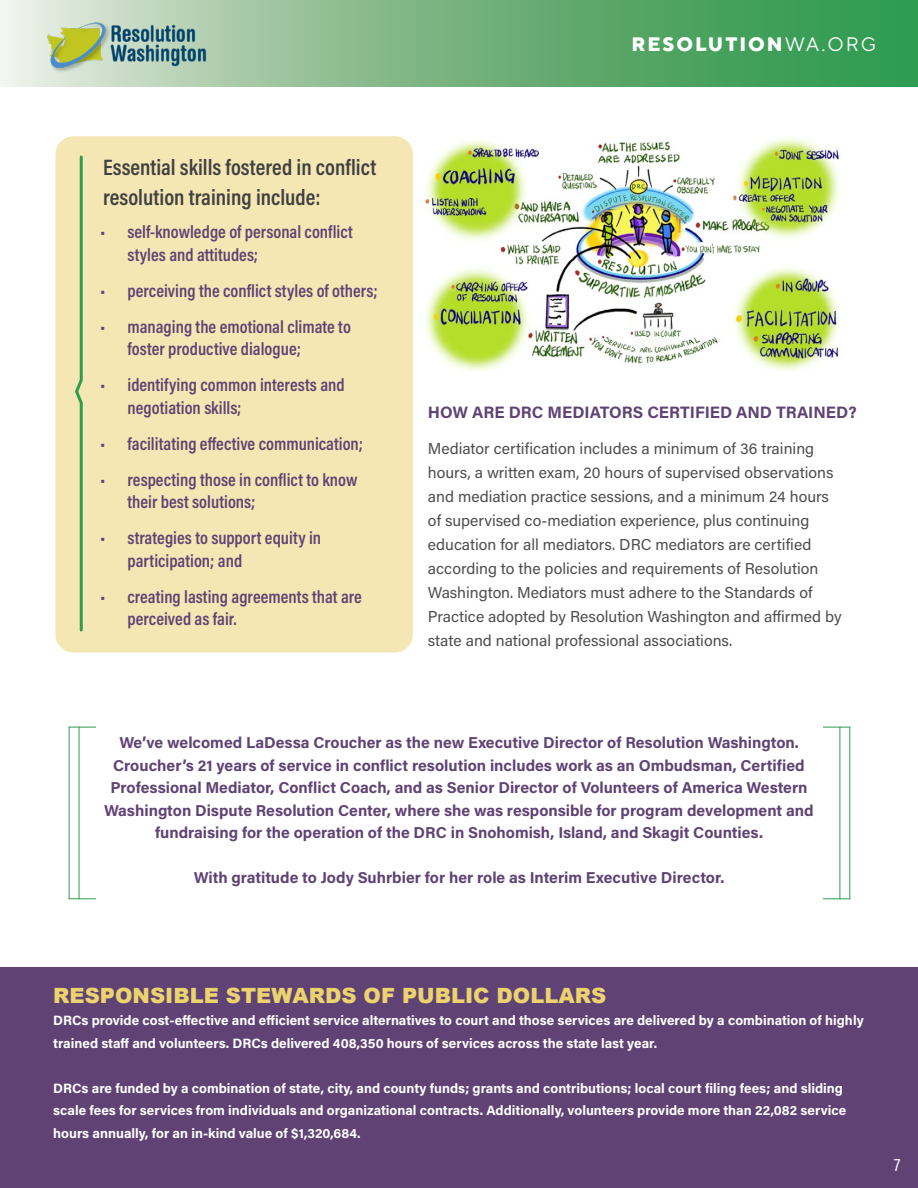
<style>
.page{position:relative;width:918px;height:1188px;background:#fff}
.page>*{position:absolute;margin:0;border:0;box-sizing:border-box;transform-origin:0 0}
.t1{font:600 22.5px/30px "Acumin Pro Cond";color:#414042}
.t2{font:900 21px "Arial";color:#ebd46e}
.t3{font:800 19.5px "TT Norms";letter-spacing:.1em;color:#fff}
.t4{font:600 18px/22.5px "Acumin Pro Cond";color:#604374}
.t5{font:18px "Acumin Pro Cond";color:#fff}
.t6{font:700 16.5px "Acumin Pro";color:#604375}
.t7{font:700 15.75px/22.5px "Acumin Pro";color:#604375;text-align:center}
.t8{font:15.75px/24px "Acumin Pro";color:#4d4d4f}
.t9{font:700 13.5px/22.5px "Acumin Pro";color:#fff}
.s1{font-weight:400}
</style>
<div class="page">
<div style="left:0;top:967px;width:918px;height:221px;background:#604374"></div>
<svg style="left:0;top:0;width:918px;height:87px;background:#73b37f"></svg>
<img style="left:44px;top:17px;width:167px;height:60px">
<div style="left:55px;top:136px;width:358px;height:517px;background:#f4e7b3;border-radius:18px"></div>
<svg style="left:75px;top:155px;width:8px;height:477px"></svg>
<img style="left:424px;top:136px;width:416px;height:235px">
<svg style="left:70px;top:727px;width:26px;height:1px"></svg>
<svg style="left:70px;top:898px;width:26px;height:1px"></svg>
<hr style="left:69px;top:727px;width:1px;height:172px;background:#2f9c51">
<hr style="left:79px;top:727px;width:1px;height:172px;background:#2f9c51">
<svg style="left:823px;top:727px;width:26px;height:1px"></svg>
<svg style="left:823px;top:898px;width:26px;height:1px"></svg>
<hr style="left:849px;top:727px;width:1px;height:172px;background:#2f9c51">
<hr style="left:839px;top:727px;width:1px;height:172px;background:#2f9c51">
<h3 class="t3" style="left:632px;top:32px;width:246px">RESOLUTION<span class="s1">WA.ORG</span></h3>
<h1 class="t1" style="left:103px;top:151px;width:275px">Essential skills fostered in conflict resolution training include:</h1>
<h3 class="t4" style="left:128px;top:220px;width:227px;text-indent:-27px">• self-knowledge of personal conflict styles and attitudes;</h3>
<h3 class="t4" style="left:101px;top:279px;width:279px">• perceiving the conflict styles of others;</h3>
<h3 class="t4" style="left:128px;top:315px;width:225px;text-indent:-27px">• managing the emotional climate to foster productive dialogue;</h3>
<h3 class="t4" style="left:128px;top:373px;width:219px;text-indent:-27px">• identifying common interests and negotiation skills;</h3>
<h3 class="t4" style="left:101px;top:432px;width:264px">• facilitating effective communication;</h3>
<h3 class="t4" style="left:128px;top:468px;width:231px;text-indent:-27px">• respecting those in conflict to know their best solutions;</h3>
<h3 class="t4" style="left:128px;top:526px;width:195px;text-indent:-27px">• strategies to support equity in participation; and</h3>
<h3 class="t4" style="left:128px;top:585px;width:236px;text-indent:-27px">• creating lasting agreements that are perceived as fair.</h3>
<p class="t6" style="left:428px;top:401px;width:430px">HOW ARE DRC MEDIATORS CERTIFIED AND TRAINED?</p>
<p class="t8" style="left:428px;top:436px;width:415px">Mediator certification includes a minimum of 36 training hours, a written exam, 20 hours of supervised observations and mediation practice sessions, and a minimum 24 hours of supervised co-mediation experience, plus continuing education for all mediators. DRC mediators are certified according to the policies and requirements of Resolution Washington. Mediators must adhere to the Standards of Practice adopted by Resolution Washington and affirmed by state and national professional associations.</p>
<p class="t7" style="left:104px;top:731px;width:711px">We’ve welcomed LaDessa Croucher as the new Executive Director of Resolution Washington.<br>Croucher’s 21 years of service in conflict resolution includes work as an Ombudsman, Certified Professional Mediator, Conflict Coach, and as Senior Director of Volunteers of America Western Washington Dispute Resolution Center, where she was responsible for program development and fundraising for the operation of the DRC in Snohomish, Island, and Skagit Counties.</p>
<p class="t7" style="left:194px;top:866px;width:532px">With gratitude to Jody Suhrbier for her role as Interim Executive Director.</p>
<h2 class="t2" style="left:53px;top:980px;width:554px">RESPONSIBLE STEWARDS OF PUBLIC DOLLARS</h2>
<p class="t9" style="left:53px;top:1009px;width:812px">DRCs provide cost-effective and efficient service alternatives to court and those services are delivered by a combination of highly trained staff and volunteers. DRCs delivered 408,350 hours of services across the state last year.</p>
<p class="t9" style="left:53px;top:1076px;width:794px">DRCs are funded by a combination of state, city, and county funds; grants and contributions; local court filing fees; and sliding scale fees for services from individuals and organizational contracts. Additionally, volunteers provide more than 22,082 service hours annually, for an in-kind value of $1,320,684.</p>
<h3 class="t5" style="left:894px;top:1153px;width:8px">7</h3>
</div>
